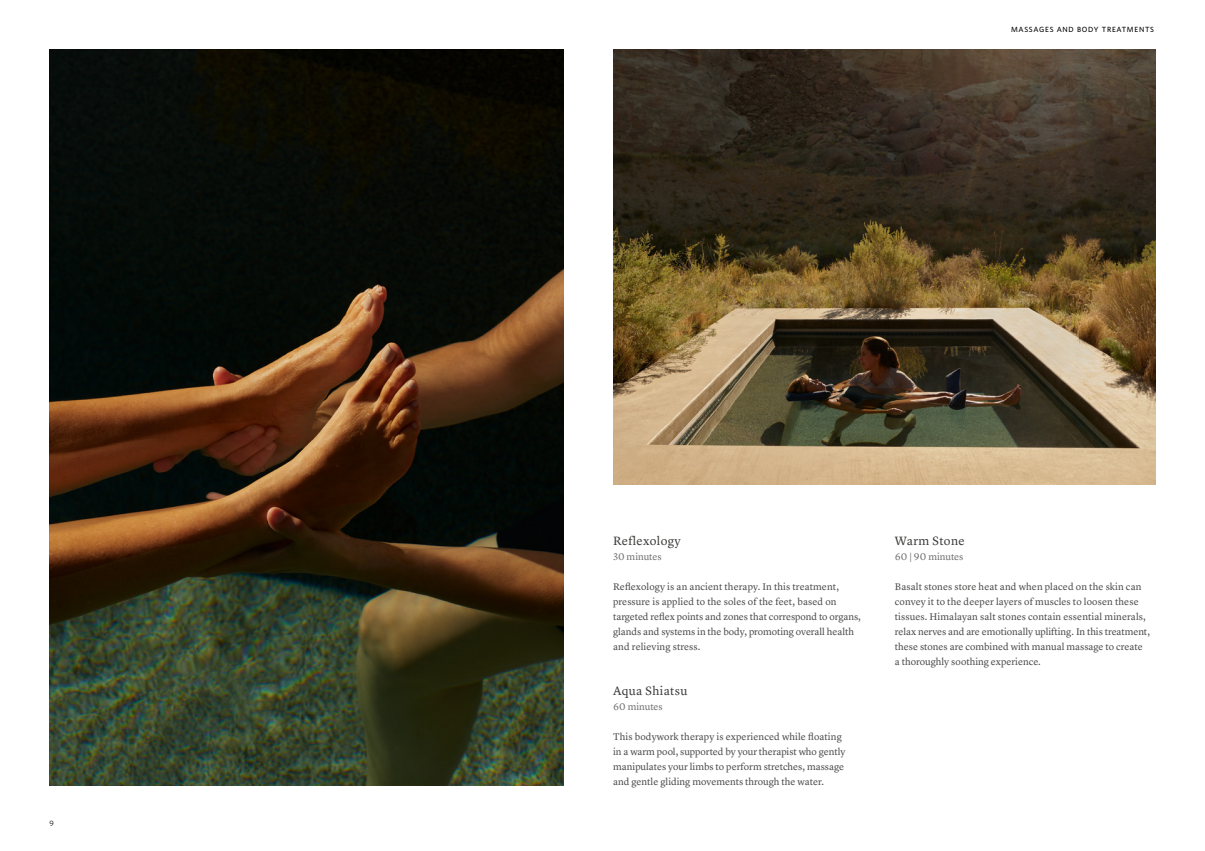
<style>
.page{position:relative;width:1205px;height:851px;background:#fff}
.page>*{position:absolute;margin:0;border:0;box-sizing:border-box;transform-origin:0 0}
.t1{font:12.5px "Lyon Text Aman Regular";letter-spacing:.03em;color:#3c3c3b}
.t2{font:10px/15px "Lyon Text Aman Regular";color:#4a4a49}
.t3{font:10px "Lyon Text Aman Regular";color:#706f6f}
.t4{font:7.75px "Whitney";color:#000}
.t5{font:500 7.5px "Whitney";letter-spacing:.1em;color:#000}
</style>
<div class="page">
<img style="left:50px;top:50px;width:513px;height:735px">
<img style="left:613px;top:50px;width:542px;height:435px">
<p class="t4" style="left:50px;top:817px;width:6px">9</p>
<p class="t5" style="left:1011px;top:25px;width:145px">MASSAGES AND BODY TREATMENTS</p>
<p class="t1" style="left:613px;top:531px;width:69px">Reflexology</p>
<p class="t3" style="left:613px;top:549px;width:50px">30 minutes</p>
<p class="t2" style="left:613px;top:578px;width:249px">Reflexology is an ancient therapy. In this treatment, pressure is applied to the soles of the feet, based on targeted reflex points and zones that correspond to organs, glands and systems in the body, promoting overall health and relieving stress.</p>
<p class="t1" style="left:613px;top:681px;width:76px">Aqua Shiatsu</p>
<p class="t3" style="left:613px;top:699px;width:51px">60 minutes</p>
<p class="t2" style="left:613px;top:728px;width:234px">This bodywork therapy is experienced while floating in a warm pool, supported by your therapist who gently manipulates your limbs to perform stretches, massage and gentle gliding movements through the water.</p>
<p class="t1" style="left:895px;top:531px;width:71px">Warm Stone</p>
<p class="t3" style="left:895px;top:549px;width:70px">60 | 90 minutes</p>
<p class="t2" style="left:895px;top:578px;width:257px">Basalt stones store heat and when placed on the skin can convey it to the deeper layers of muscles to loosen these tissues. Himalayan salt stones contain essential minerals, relax nerves and are emotionally uplifting. In this treatment, these stones are combined with manual massage to create a thoroughly soothing experience.</p>
</div>
